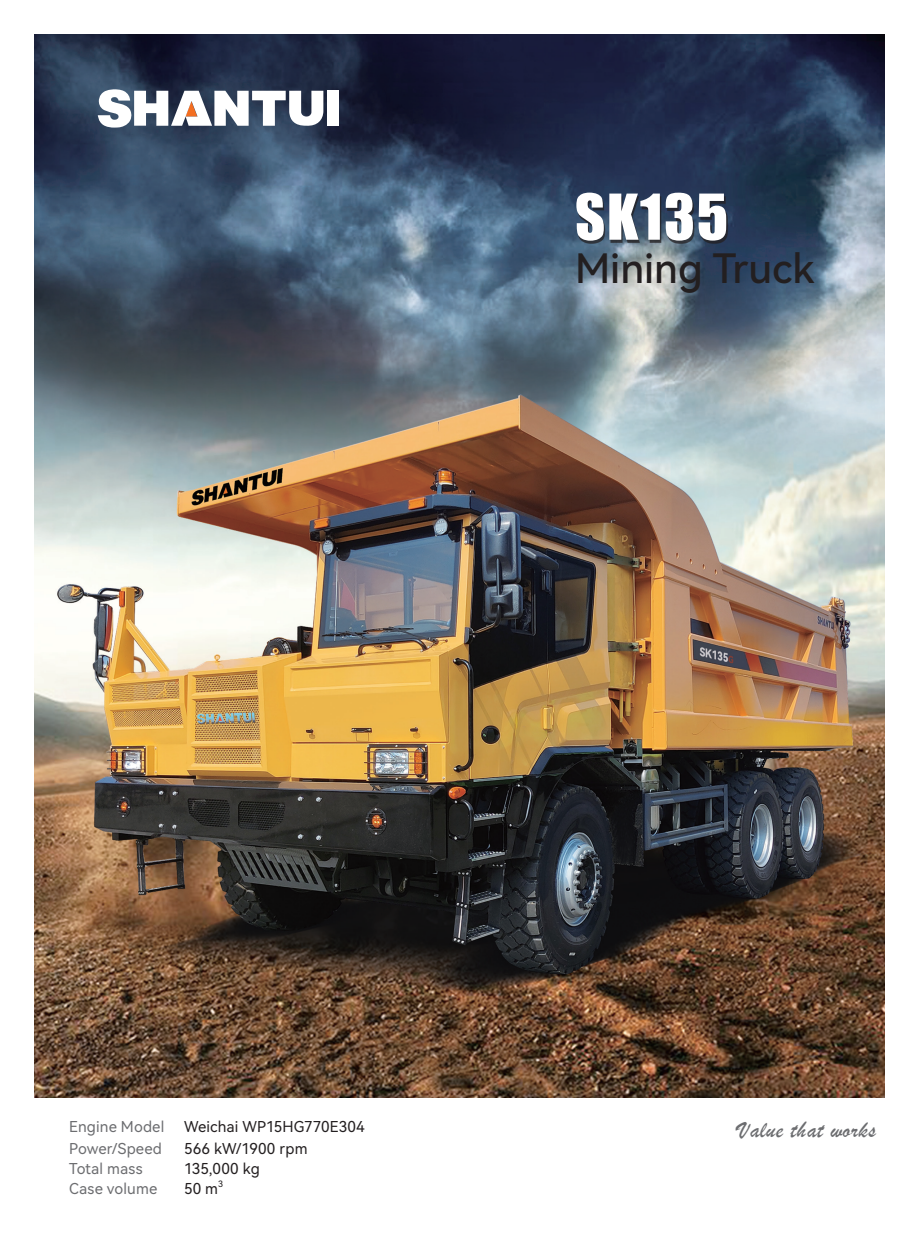
<style>
.page{position:relative;width:919px;height:1238px;background:#fff}
.page>*{position:absolute;margin:0;border:0;box-sizing:border-box;transform-origin:0 0}
.t1{font:58.35px "Impact";letter-spacing:.03em;color:#fff}
.t2{font:40.5px "Harmony OS Sans SC Medium";color:#231f20}
.t3{font:24px "ST Xingkai";letter-spacing:.03em;color:#6c6d70}
.Body_Univers{font:15px "Harmony OS Sans SC";letter-spacing:.005em;color:#231f20}
.Body_Univers-2{font:15px "Harmony OS Sans SC";letter-spacing:.01em;color:#6c6d70}
.Body_Univers-3{font:8.7px "Harmony OS Sans SC";color:#231f20}
</style>
<div class="page">
<img style="left:34px;top:34px;width:850px;height:1063px">
<div style="left:578px;top:196px;width:150px;height:48px;background:#231f20;opacity:.75"></div>
<div style="left:327px;top:91px;width:12px;height:35px;background:#fff"></div>
<svg style="left:98px;top:89px;width:225px;height:39px"></svg>
<p class="t1" style="left:575px;top:171px;width:155px">SK135</p>
<p class="t2" style="left:575px;top:240px;width:241px">Mining Truck</p>
<p class="Body_Univers-2" style="left:69px;top:1116px;width:97px">Engine Model</p>
<p class="Body_Univers" style="left:184px;top:1116px;width:182px">Weichai WP15HG770E304</p>
<p class="Body_Univers-2" style="left:69px;top:1138px;width:94px">Power/Speed</p>
<p class="Body_Univers" style="left:184px;top:1138px;width:125px">566 kW/1900 rpm</p>
<p class="Body_Univers-2" style="left:69px;top:1158px;width:75px">Total mass</p>
<p class="Body_Univers" style="left:184px;top:1158px;width:77px">135,000 kg</p>
<p class="Body_Univers-2" style="left:69px;top:1178px;width:89px">Case volume</p>
<p class="Body_Univers" style="left:184px;top:1178px;width:36px">50 m</p>
<p class="Body_Univers-3" style="left:218px;top:1177px;width:6px">3</p>
<p class="t3" style="left:738px;top:1117px;width:139px">Value that works</p>
</div>
